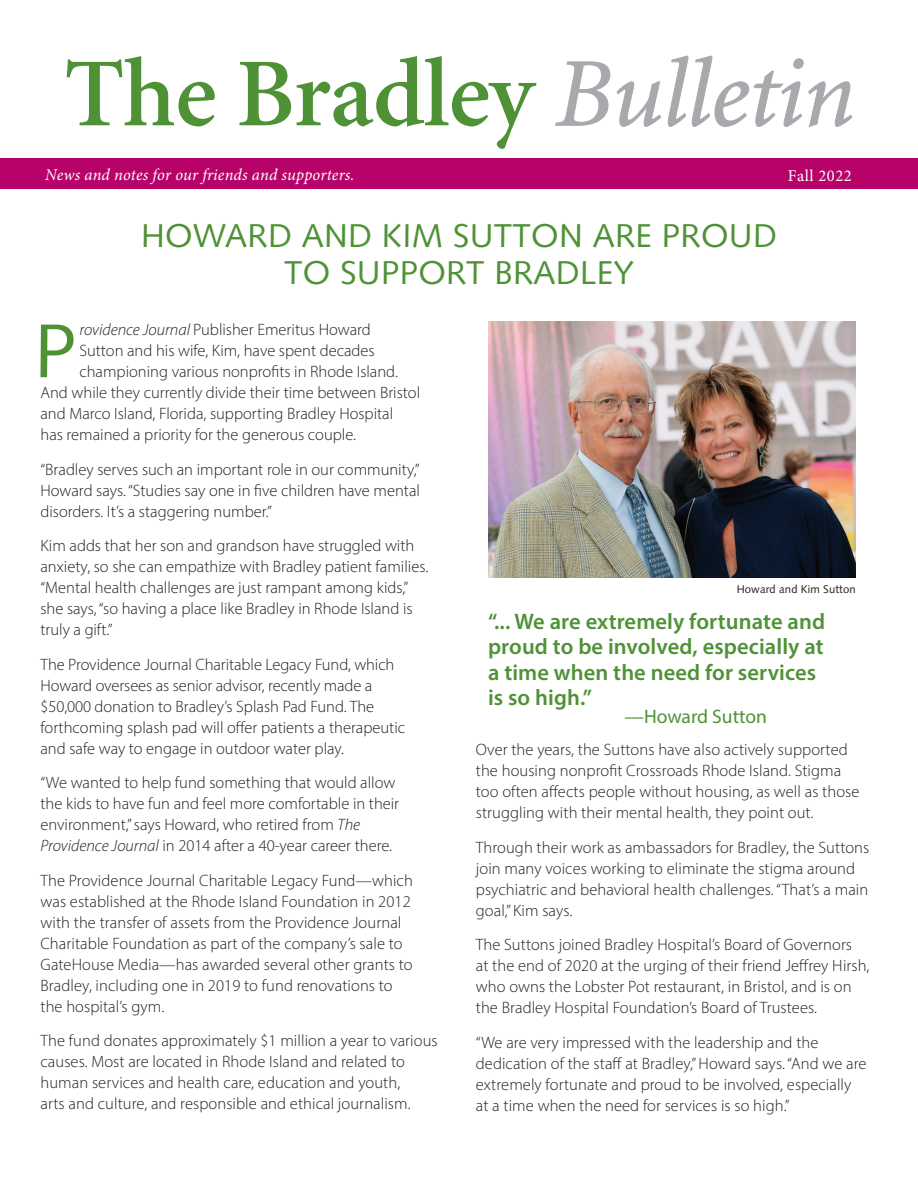
<style>
.page{position:relative;width:918px;height:1188px;background:#fff}
.page>*{position:absolute;margin:0;border:0;box-sizing:border-box;transform-origin:0 0}
.t1{font:76.05px "Syntax";color:#4f9236}
.t2{font:33px/37.5px "Syntax";letter-spacing:.01em;color:#4f9236;text-align:center}
.t3{font:600 22.5px/25.5px "Myriad Pro";letter-spacing:.005em;color:#4f9236}
.t4{font:19.5px "Myriad Pro";color:#4f9236}
.t5{font:300 16.5px/21px "Myriad Pro";letter-spacing:.005em;color:#231f20}
.t6{font:italic 16.5px "Minion Pro";letter-spacing:.01em;color:#fff}
.t7{font:16.5px "Minion Pro";letter-spacing:.03em;color:#fff}
.t8{font:11.25px "Syntax";letter-spacing:.01em;color:#231f20}
.s1{font-style:italic}
</style>
<div class="page">
<svg style="left:555px;top:55px;width:298px;height:72px"></svg>
<svg style="left:67px;top:56px;width:469px;height:93px"></svg>
<div style="left:0;top:158px;width:918px;height:31px;background:#b70369"></div>
<img style="left:488px;top:321px;width:368px;height:257px">
<p class="t6" style="left:45px;top:163px;width:311px">News and notes for our friends and supporters.</p>
<p class="t7" style="left:788px;top:165px;width:65px">Fall 2022</p>
<h2 class="t2" style="left:141px;top:217px;width:637px">HOWARD AND KIM SUTTON ARE PROUD<br>TO SUPPORT BRADLEY</h2>
<h1 class="t1" style="left:34px;top:306px;width:44px">P</h1>
<p class="t5" style="left:79px;top:319px;width:293px"><span class="s1">rovidence Journal</span> Publisher Emeritus Howard</p>
<p class="t5" style="left:79px;top:340px;width:297px">Sutton and his wife, Kim, have spent decades</p>
<p class="t5" style="left:79px;top:361px;width:320px">championing various nonprofits in Rhode Island.</p>
<p class="t5" style="left:40px;top:382px;width:381px">And while they currently divide their time between Bristol</p>
<p class="t5" style="left:40px;top:403px;width:354px">and Marco Island, Florida, supporting Bradley Hospital</p>
<p class="t5" style="left:40px;top:424px;width:317px">has remained a priority for the generous couple.</p>
<p class="t5" style="left:40px;top:459px;width:381px;text-align:justify">“Bradley serves such an important role in our community,” Howard says. “Studies say one in five children have mental disorders. It’s a staggering number.”</p>
<p class="t5" style="left:40px;top:535px;width:389px">Kim adds that her son and grandson have struggled with anxiety, so she can empathize with Bradley patient families. “Mental health challenges are just rampant among kids,” she says, “so having a place like Bradley in Rhode Island is truly a gift.”</p>
<p class="t5" style="left:40px;top:654px;width:366px">The Providence Journal Charitable Legacy Fund, which Howard oversees as senior advisor, recently made a $50,000 donation to Bradley’s Splash Pad Fund. The forthcoming splash pad will offer patients a therapeutic and safe way to engage in outdoor water play.</p>
<p class="t5" style="left:40px;top:772px;width:360px">“We wanted to help fund something that would allow the kids to have fun and feel more comfortable in their environment,” says Howard, who retired from <span class="s1">The Providence Journal</span> in 2014 after a 40-year career there.</p>
<p class="t5" style="left:40px;top:870px;width:374px">The Providence Journal Charitable Legacy Fund—which was established at the Rhode Island Foundation in 2012 with the transfer of assets from the Providence Journal Charitable Foundation as part of the company’s sale to GateHouse Media—has awarded several other grants to Bradley, including one in 2019 to fund renovations to the hospital’s gym.</p>
<p class="t5" style="left:40px;top:1030px;width:399px">The fund donates approximately $1 million a year to various causes. Most are located in Rhode Island and related to human services and health care, education and youth,<br>arts and culture, and responsible and ethical journalism.</p>
<p class="t8" style="left:737px;top:583px;width:121px">Howard and Kim Sutton</p>
<h3 class="t3" style="left:488px;top:608px;width:339px">“... We are extremely fortunate and proud to be involved, especially at a time when the need for services is so high.”</h3>
<p class="t4" style="left:625px;top:705px;width:144px">—Howard Sutton</p>
<p class="t5" style="left:476px;top:739px;width:385px">Over the years, the Suttons have also actively supported the housing nonprofit Crossroads Rhode Island. Stigma too often affects people without housing, as well as those struggling with their mental health, they point out.</p>
<p class="t5" style="left:476px;top:837px;width:395px">Through their work as ambassadors for Bradley, the Suttons join many voices working to eliminate the stigma around psychiatric and behavioral health challenges. “That’s a main goal,” Kim says.</p>
<p class="t5" style="left:476px;top:934px;width:395px">The Suttons joined Bradley Hospital’s Board of Governors<br>at the end of 2020 at the urging of their friend Jeffrey Hirsh, who owns the Lobster Pot restaurant, in Bristol, and is on the Bradley Hospital Foundation’s Board of Trustees.</p>
<p class="t5" style="left:476px;top:1032px;width:392px">“We are very impressed with the leadership and the dedication of the staff at Bradley,” Howard says. “And we are extremely fortunate and proud to be involved, especially at a time when the need for services is so high.”</p>
</div>
